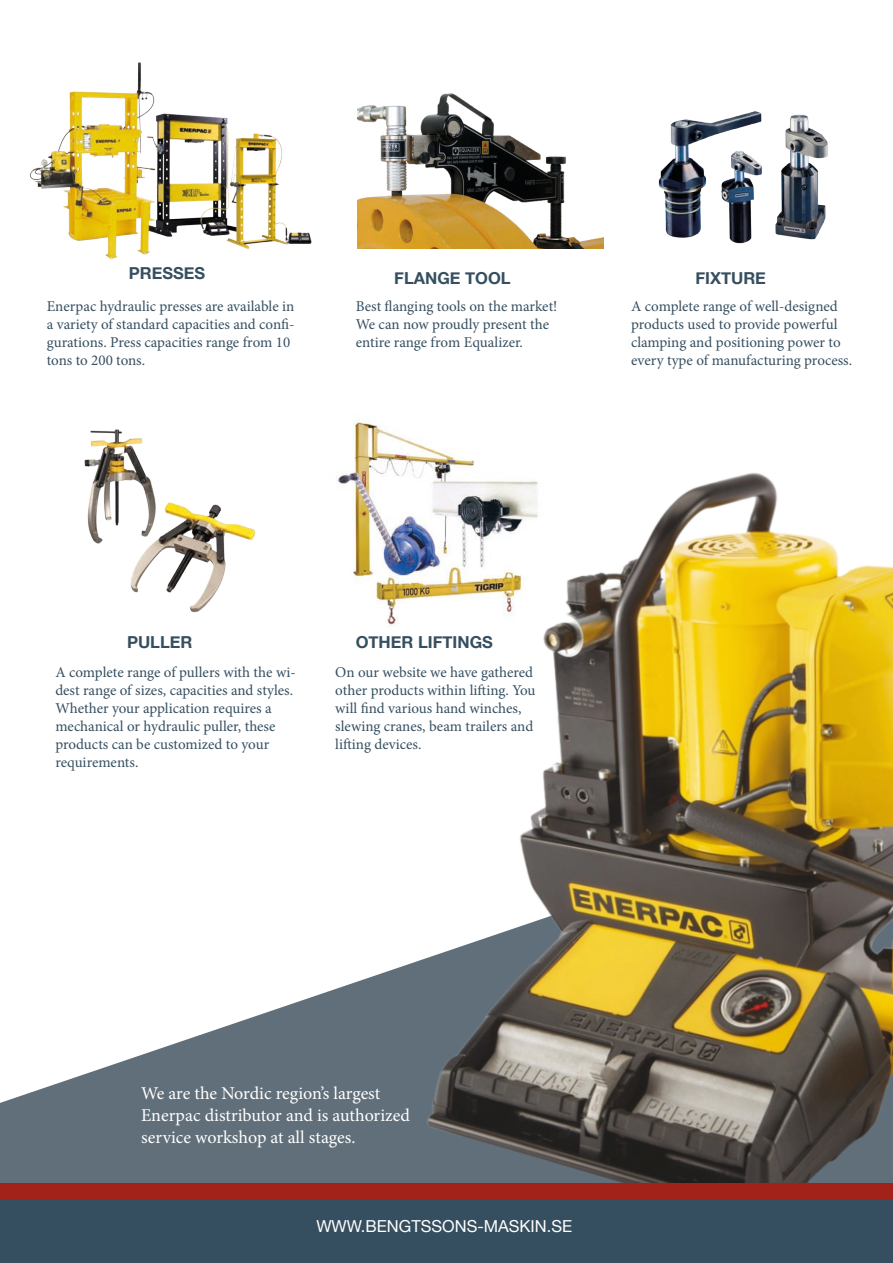
<style>
.page{position:relative;width:893px;height:1263px;background:#fff}
.page>*{position:absolute;margin:0;border:0;box-sizing:border-box;transform-origin:0 0}
.t1{font:18px/21.6px "Minion Pro";letter-spacing:-.005em;color:#fff}
.t2{font:700 16.5px "Helvetica Neue";color:#364f60}
.t3{font:16.5px "Helvetica Neue";color:#fff}
.t4{font:15px/18px "Minion Pro";color:#364f60}
</style>
<div class="page">
<svg style="left:0;top:969px;width:394px;height:214px;fill:#606f79"></svg>
<img style="left:394px;top:473px;width:499px;height:710px">
<div style="left:0;top:1183px;width:893px;height:49px;background:#a22219"></div>
<div style="left:0;top:1200px;width:893px;height:63px;background:#364f60"></div>
<img style="left:357px;top:93px;width:247px;height:155px">
<img style="left:30px;top:62px;width:282px;height:198px">
<img style="left:84px;top:429px;width:172px;height:183px">
<img style="left:337px;top:422px;width:207px;height:205px">
<img style="left:658px;top:111px;width:170px;height:133px">
<p class="t2" style="left:129px;top:260px;width:78px">PRESSES</p>
<p class="t2" style="left:394px;top:265px;width:118px">FLANGE TOOL</p>
<p class="t2" style="left:695px;top:265px;width:72px">FIXTURE</p>
<p class="t4" style="left:47px;top:297px;width:249px">Enerpac hydraulic presses are available in a variety of standard capacities and confi&shy;gurations. Press capacities range from 10 tons to 200 tons.</p>
<p class="t4" style="left:356px;top:297px;width:203px">Best flanging tools on the market!<br>We can now proudly present the entire range from Equalizer.</p>
<p class="t4" style="left:631px;top:297px;width:223px">A complete range of well-designed products used to provide powerful clamping and positioning power to every type of manufacturing process.</p>
<p class="t2" style="left:127px;top:629px;width:67px">PULLER</p>
<p class="t2" style="left:356px;top:629px;width:139px">OTHER LIFTINGS</p>
<p class="t4" style="left:55px;top:663px;width:242px">A complete range of pullers with the wi&shy;dest range of sizes, capacities and styles.<br>Whether your application requires a mechanical or hydraulic puller, these products can be customized to your requirements.</p>
<p class="t4" style="left:335px;top:663px;width:202px">On our website we have gathered other products within lifting. You will find various hand winches, slewing cranes, beam trailers and lifting devices.</p>
<p class="t1" style="left:141px;top:1083px;width:270px">We are the Nordic region’s largest<br>Enerpac distributor and is authorized service workshop at all stages.</p>
<p class="t3" style="left:316px;top:1215px;width:257px">WWW.BENGTSSONS-MASKIN.SE</p>
</div>
